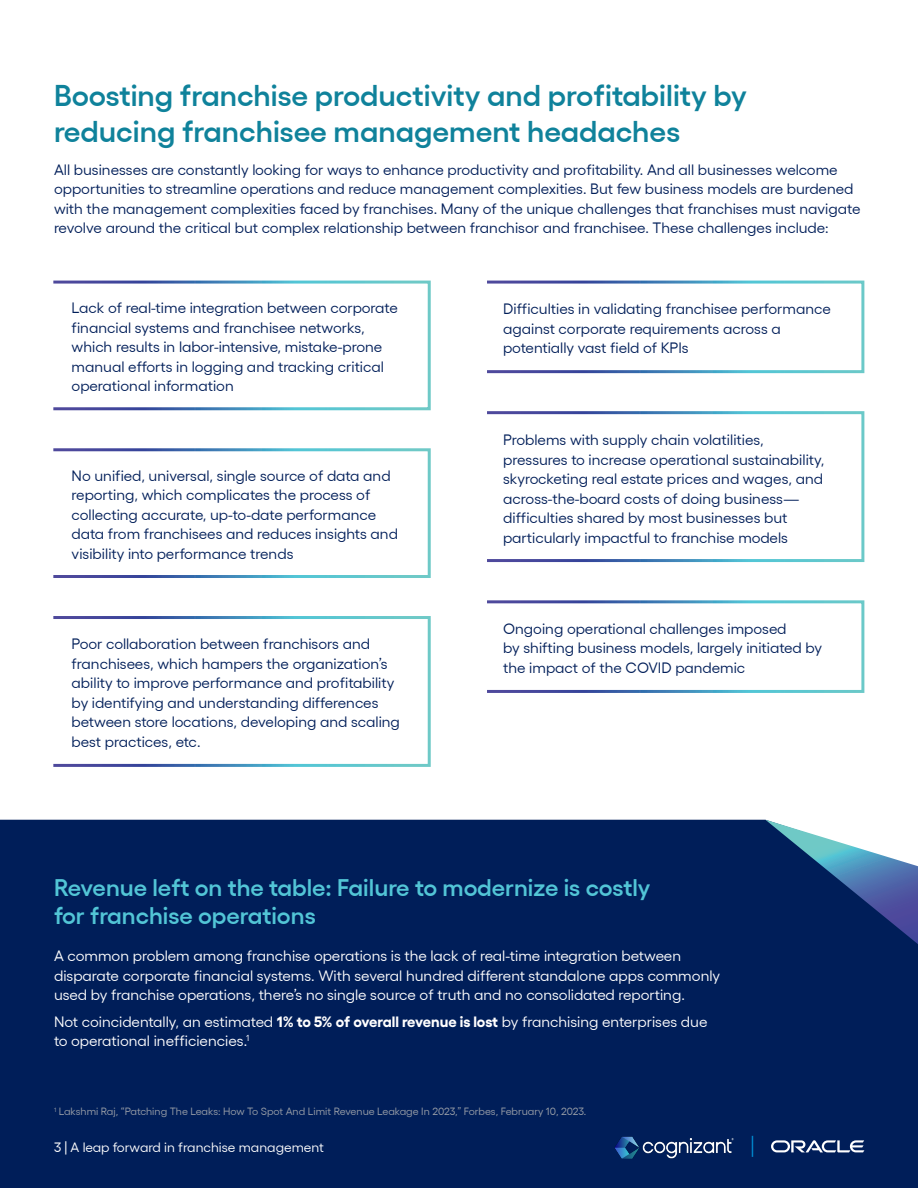
<style>
.page{position:relative;width:918px;height:1188px;background:#fff}
.page>*{position:absolute;margin:0;border:0;box-sizing:border-box;transform-origin:0 0}
.t1{font:600 30px/36px "Gellix";color:#0f829b}
.t2{font:600 24px/28.8px "Gellix";color:#52c5d6}
.t3{font:15px/19.5px "Gellix";color:#001e59}
.t4{font:15px/19.5px "Gellix";color:#fff}
.t5{font:13.5px "Gellix";color:#fff}
.t6{font:10.5px "Gellix";color:#9ba0a8}
.s1{font-weight:700}
</style>
<div class="page">
<div style="left:0;top:820px;width:918px;height:368px;background:#001e59"></div>
<svg style="left:765px;top:820px;width:153px;height:124px"></svg>
<div style="left:52px;top:448px;width:379px;height:130px;border:3px solid #fff"></div>
<div style="left:52px;top:616px;width:379px;height:151px;border:3px solid #fff"></div>
<div style="left:52px;top:281px;width:379px;height:129px;border:3px solid #fff"></div>
<div style="left:486px;top:281px;width:378px;height:92px;border:3px solid #fff"></div>
<div style="left:486px;top:411px;width:378px;height:151px;border:3px solid #fff"></div>
<div style="left:486px;top:600px;width:378px;height:93px;border:3px solid #fff"></div>
<svg style="left:771px;top:1140px;width:93px;height:12px"></svg>
<svg style="left:752px;top:1136px;width:1px;height:21px"></svg>
<img style="left:605px;top:1135px;width:137px;height:24px">
<p class="t1" style="left:54px;top:74px;width:694px">Boosting franchise productivity and profitability by reducing franchisee management headaches</p>
<p class="t3" style="left:54px;top:158px;width:808px">All businesses are constantly looking for ways to enhance productivity and profitability. And all businesses welcome opportunities to streamline operations and reduce management complexities. But few business models are burdened with the management complexities faced by franchises. Many of the unique challenges that franchises must navigate revolve around the critical but complex relationship between franchisor and franchisee. These challenges include:</p>
<p class="t3" style="left:72px;top:297px;width:328px">Lack of real-time integration between corporate financial systems and franchisee networks, which results in labor-intensive, mistake-prone manual efforts in logging and tracking critical operational information</p>
<p class="t3" style="left:503px;top:298px;width:329px">Difficulties in validating franchisee performance against corporate requirements across a potentially vast field of KPIs</p>
<p class="t3" style="left:72px;top:464px;width:328px">No unified, universal, single source of data and reporting, which complicates the process of collecting accurate, up-to-date performance data from franchisees and reduces insights and visibility into performance trends</p>
<p class="t3" style="left:72px;top:633px;width:330px">Poor collaboration between franchisors and franchisees, which hampers the organization’s ability to improve performance and profitability by identifying and understanding differences between store locations, developing and scaling best practices, etc.</p>
<p class="t3" style="left:503px;top:429px;width:323px">Problems with supply chain volatilities, pressures to increase operational sustainability, skyrocketing real estate prices and wages, and across-the-board costs of doing business— difficulties shared by most businesses but particularly impactful to franchise models</p>
<p class="t3" style="left:503px;top:617px;width:320px">Ongoing operational challenges imposed<br>by shifting business models, largely initiated by the impact of the COVID pandemic</p>
<p class="t2" style="left:54px;top:870px;width:598px">Revenue left on the table: Failure to modernize is costly for franchise operations</p>
<p class="t4" style="left:54px;top:945px;width:668px">A common problem among franchise operations is the lack of real-time integration between disparate corporate financial systems. With several hundred different standalone apps commonly used by franchise operations, there’s no single source of truth and no consolidated reporting.</p>
<p class="t4" style="left:54px;top:1010px;width:655px">Not coincidentally, an estimated <span class="s1">1% to 5% of overall revenue is lost</span> by franchising enterprises due to operational inefficiencies.<sup>1</sup></p>
<p class="t6" style="left:54px;top:1103px;width:534px"><sup>1</sup> Lakshmi Raj, “Patching The Leaks: How To Spot And Limit Revenue Leakage In 2023,” Forbes, February 10, 2023.</p>
<p class="t5" style="left:54px;top:1137px;width:271px">3 | A leap forward in franchise management</p>
</div>
